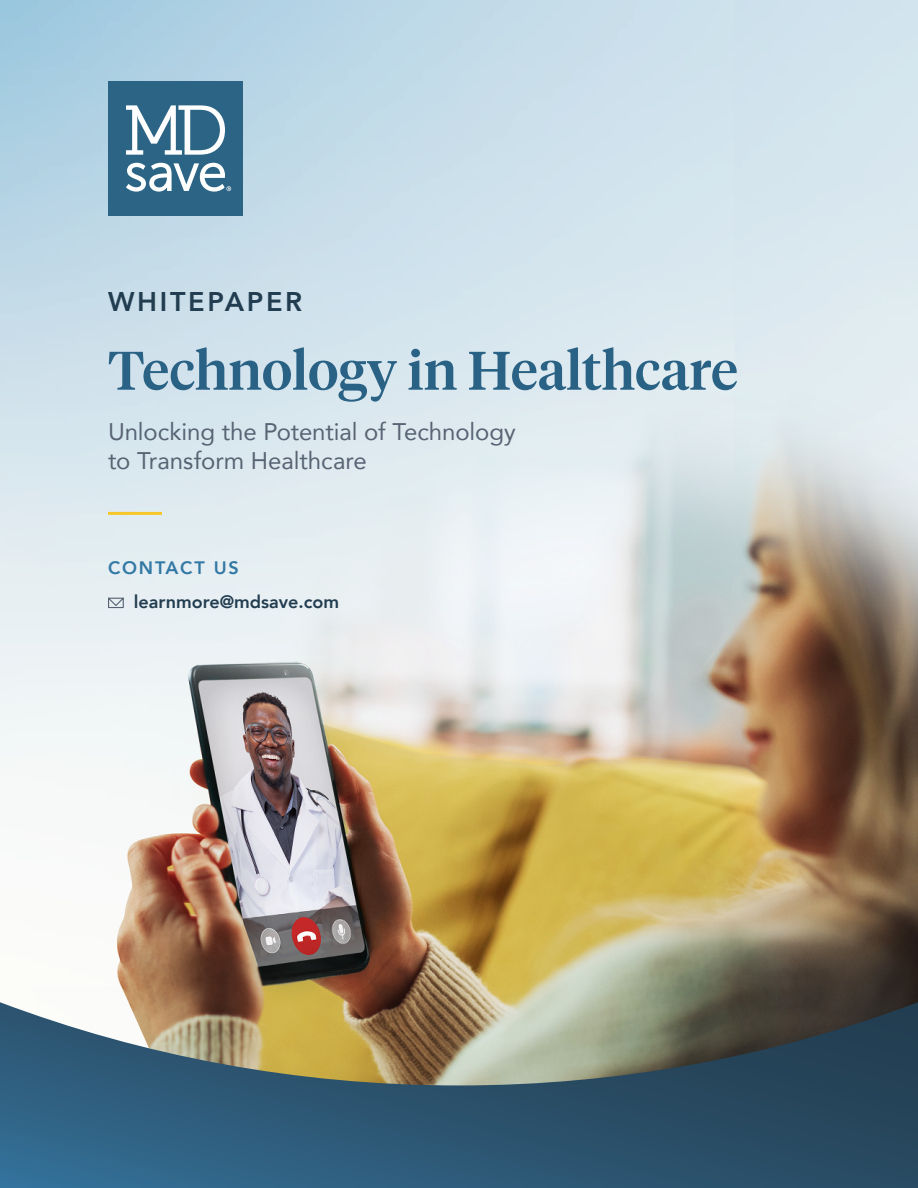
<style>
.page{position:relative;width:918px;height:1188px;background:#fff}
.page>*{position:absolute;margin:0;border:0;box-sizing:border-box;transform-origin:0 0}
.t1{font:500 54px "Tiempos Headline";color:#2a6285}
.t2{font:800 27px "Avenir";letter-spacing:.1em;color:#223d50}
.t3{font:24px/28.8px "Avenir";letter-spacing:-.005em;color:#586373}
.t4{font:800 18px "Avenir";color:#223d50}
.t5{font:800 18px "Avenir";letter-spacing:.1em;color:#3278a4}
</style>
<div class="page">
<img style="left:0;top:0;width:918px;height:1002px">
<svg style="left:0;top:1002px;width:918px;height:186px;background:#4e676f"></svg>
<div style="left:108px;top:81px;width:135px;height:135px;background:#2b6485"></div>
<svg style="left:126px;top:105px;width:99px;height:50px"></svg>
<svg style="left:126px;top:163px;width:105px;height:29px"></svg>
<svg style="left:107px;top:597px;width:18px;height:12px"></svg>
<hr style="left:108px;top:512px;width:54px;height:3px;background:#f7c629">
<p class="t2" style="left:108px;top:280px;width:196px">WHITEPAPER</p>
<h1 class="t1" style="left:108px;top:334px;width:631px">Technology in Healthcare</h1>
<p class="t3" style="left:108px;top:417px;width:409px">Unlocking the Potential of Technology to Transform Healthcare</p>
<p class="t5" style="left:108px;top:554px;width:132px">CONTACT US</p>
<p class="t4" style="left:134px;top:588px;width:207px">learnmore@mdsave.com</p>
</div>
